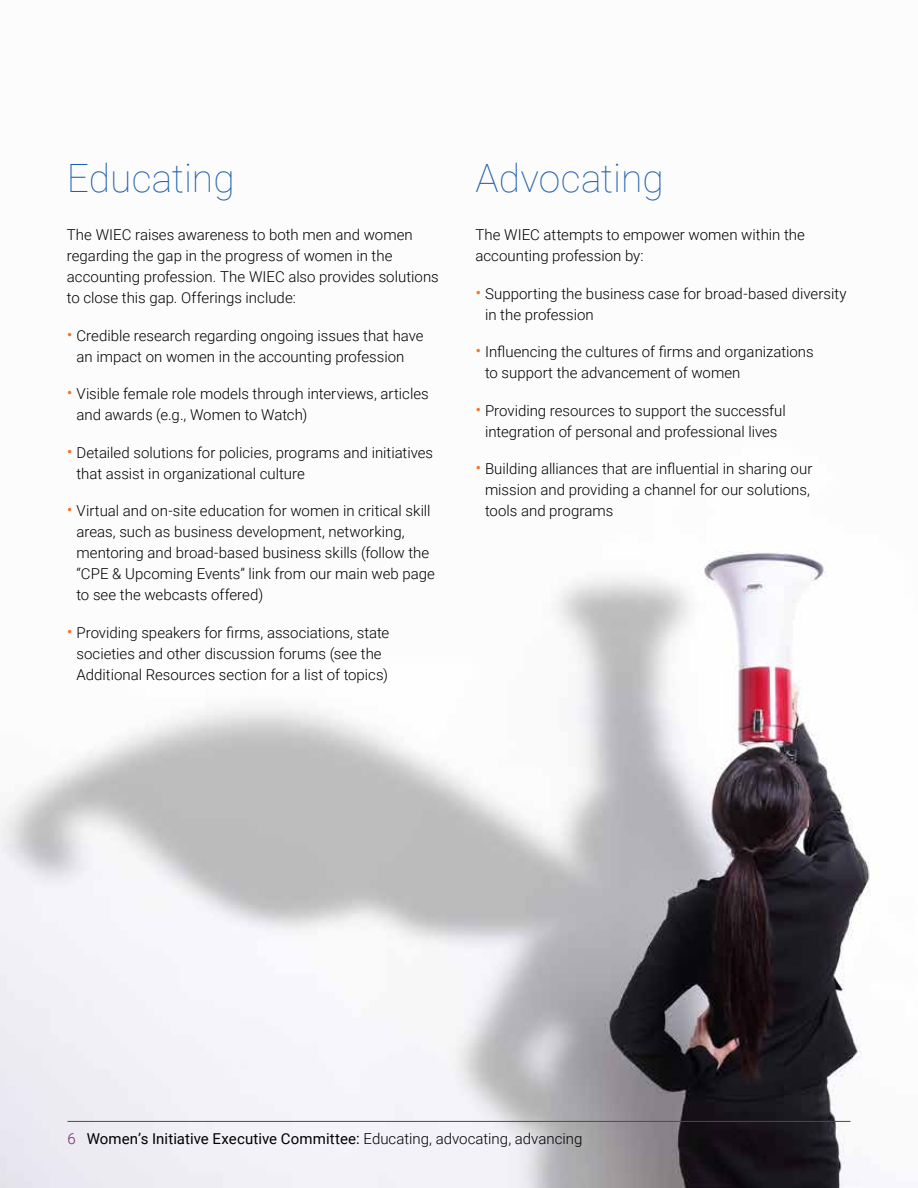
<style>
.page{position:relative;width:918px;height:1188px;background:#fff}
.page>*{position:absolute;margin:0;border:0;box-sizing:border-box;transform-origin:0 0}
.t1{font:100 39px "Roboto";color:#2261ae}
.t2{font:300 15px/21px "Roboto";color:#000}
.t3{font:15px "Roboto";letter-spacing:.005em;color:#000}
.s1{font-size:18px;color:#f47521}
.s2{font-weight:300;color:#72226d}
.s3{font-weight:300}
</style>
<div class="page">
<img style="left:0;top:551px;width:870px;height:637px">
<hr style="left:68px;top:1121px;width:782px;height:1px;background:#474c55">
<h1 class="t1" style="left:67px;top:151px;width:169px">Educating</h1>
<p class="t2" style="left:67px;top:224px;width:373px">The WIEC raises awareness to both men and women regarding the gap in the progress of women in the accounting profession. The WIEC also provides solutions to close this gap. Offerings include:</p>
<p class="t2" style="left:76px;top:324px;width:349px;text-indent:-10px"><span class="s1">•</span> Credible research regarding ongoing issues that have an impact on women in the accounting profession</p>
<p class="t2" style="left:76px;top:383px;width:354px;text-indent:-10px"><span class="s1">•</span> Visible female role models through interviews, articles and awards (e.g., Women to Watch)</p>
<p class="t2" style="left:76px;top:441px;width:358px;text-indent:-10px"><span class="s1">•</span> Detailed solutions for policies, programs and initiatives that assist in organizational culture</p>
<p class="t2" style="left:76px;top:500px;width:360px;text-indent:-10px"><span class="s1">•</span> Virtual and on-site education for women in critical skill areas, such as business development, networking, mentoring and broad-based business skills (follow the “CPE &amp; Upcoming Events” link from our main web page to see the webcasts offered)</p>
<p class="t2" style="left:67px;top:621px;width:324px;text-align:center"><span class="s1">•</span> Providing speakers for firms, associations, state societies and other discussion forums (see the<br>Additional Resources section for a list of topics)</p>
<h1 class="t1" style="left:475px;top:151px;width:190px">Advocating</h1>
<p class="t2" style="left:475px;top:224px;width:331px">The WIEC attempts to empower women within the accounting profession by:</p>
<p class="t2" style="left:485px;top:282px;width:363px;text-indent:-10px"><span class="s1">•</span> Supporting the business case for broad-based diversity in the profession</p>
<p class="t2" style="left:485px;top:341px;width:330px;text-indent:-10px"><span class="s1">•</span> Influencing the cultures of firms and organizations to support the advancement of women</p>
<p class="t2" style="left:475px;top:399px;width:312px;text-align:center"><span class="s1">•</span> Providing resources to support the successful integration of personal and professional lives</p>
<p class="t2" style="left:485px;top:458px;width:329px;text-indent:-10px"><span class="s1">•</span> Building alliances that are influential in sharing our mission and providing a channel for our solutions, tools and programs</p>
<p class="t3" style="left:67px;top:1128px;width:516px"><span class="s2">6</span> Women’s Initiative Executive Committee: <span class="s3">Educating, advocating, advancing</span></p>
</div>
